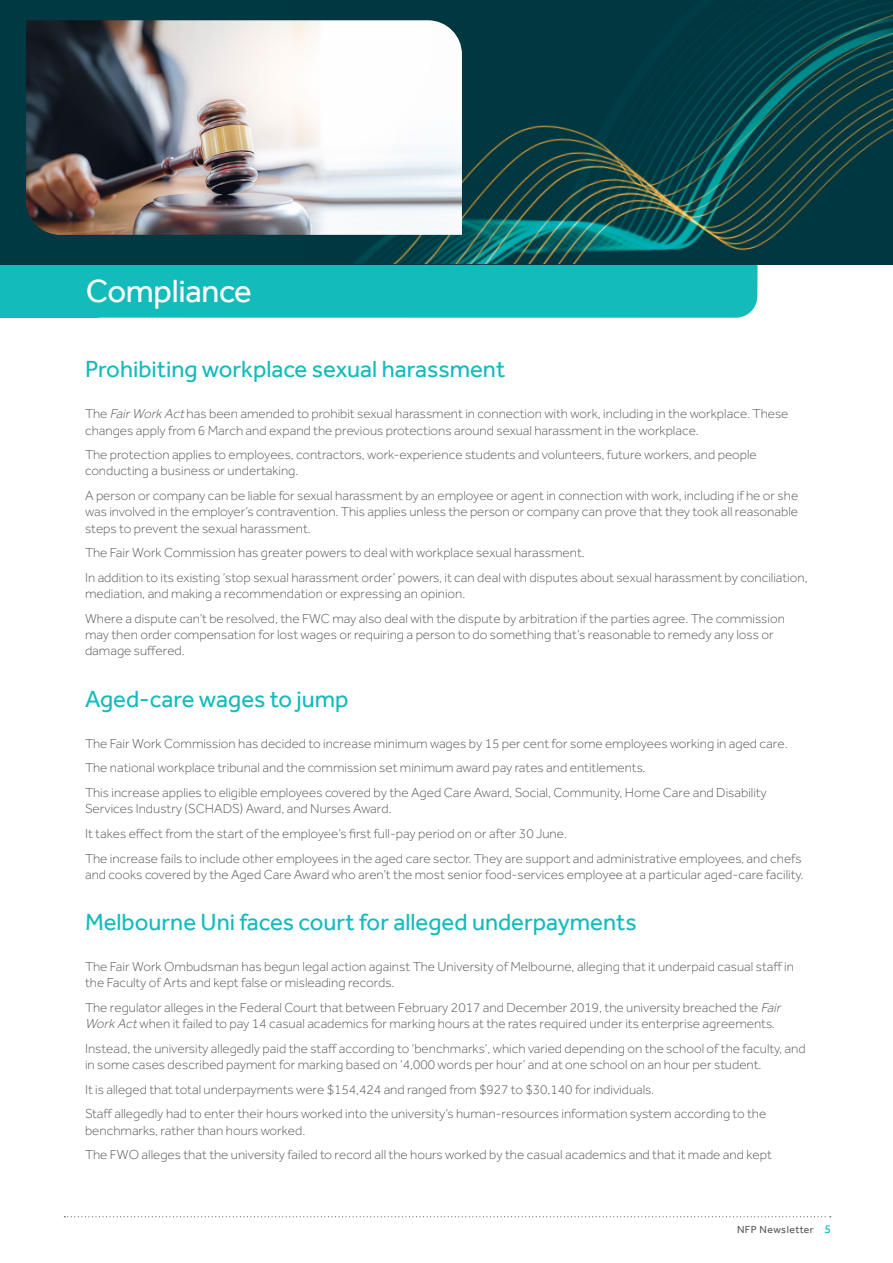
<style>
.page{position:relative;width:893px;height:1263px;background:#fff}
.page>*{position:absolute;margin:0;border:0;box-sizing:border-box;transform-origin:0 0}
.t1{font:33px "Effra";letter-spacing:-.01em;color:#fff}
.t2{font:24px "Effra";color:#14bbbb}
.t3{font:300 13.5px/16.2px "Effra";color:#58595b}
.t4{font:10.5px "Effra";letter-spacing:.04em;color:#58595b}
.s1{font-style:italic}
.s2{font-size:12px;color:#00b5b4}
</style>
<div class="page">
<svg style="left:64px;top:1216px;width:767px;height:1px"></svg>
<div style="left:98px;top:264px;width:660px;height:54px;background:#14bbbb"></div>
<div style="left:0;top:260px;width:98px;height:58px;background:#14bbbb"></div>
<div style="left:0;top:0;width:893px;height:264px;background:#003942"></div>
<img style="left:354px;top:0;width:539px;height:264px">
<img style="left:26px;top:20px;width:436px;height:215px">
<h1 class="t1" style="left:86px;top:272px;width:167px">Compliance</h1>
<h2 class="t2" style="left:85px;top:355px;width:422px">Prohibiting workplace sexual harassment</h2>
<p class="t3" style="left:85px;top:406px;width:705px">The <span class="s1">FairWork Act</span>has been amended to prohibit sexual harassment in connection with work, including in the workplace. These changes apply from 6 March and expand the previous protections around sexual harassment in the workplace.</p>
<p class="t3" style="left:85px;top:447px;width:673px">The protection applies to employees, contractors, work-experience students and volunteers, future workers, and people conducting a business or undertaking.</p>
<p class="t3" style="left:85px;top:487px;width:715px;text-align:justify">A person or company can be liable for sexual harassment by an employee or agent in connection with work, including if he or she was involved in the employer’s contravention. This applies unless the person or company can prove that they took all reasonable steps to prevent the sexual harassment.</p>
<p class="t3" style="left:85px;top:540px;width:724px;line-height:24.8px">The Fair Work Commission has greater powers to deal with workplace sexual harassment.<br>In addition to its existing ‘stop sexual harassment order’ powers, it can deal with disputes about sexual harassment by conciliation,</p>
<p class="t3" style="left:85px;top:581px;width:701px;line-height:24.8px">mediation, and making a recommendation or expressing an opinion.<br>Where a dispute can’t be resolved, the FWC may also deal with the dispute by arbitration if the parties agree. The commission</p>
<p class="t3" style="left:85px;top:626px;width:690px">may then order compensation for lost wages or requiring a person to do something that’s reasonable to remedy any loss or damage suffered.</p>
<h2 class="t2" style="left:85px;top:685px;width:265px">Aged-care wages to jump</h2>
<p class="t3" style="left:85px;top:730px;width:704px;line-height:24.8px">The Fair Work Commission has decided to increase minimum wages by 15 per cent for some employees working in aged care.<br>The national workplace tribunal and the commission set minimum award pay rates and entitlements.<br>This increase applies to eligible employees covered by the Aged Care Award, Social, Community, Home Care and Disability</p>
<p class="t3" style="left:85px;top:796px;width:718px;line-height:24.8px">Services Industry (SCHADS) Award, and Nurses Award.<br>It takes effect from the start of the employee’s first full-pay period on or after 30 June.<br>The increase fails to include other employees in the aged care sector. They are support and administrative employees, and chefs</p>
<p class="t3" style="left:85px;top:866px;width:720px">and cooks covered by the Aged Care Award who aren’t the most senior food-services employee at a particular aged-care facility.</p>
<h2 class="t2" style="left:85px;top:908px;width:553px">Melbourne Uni faces court for alleged underpayments</h2>
<p class="t3" style="left:85px;top:958px;width:710px">The Fair Work Ombudsman has begun legal action against The University of Melbourne, alleging that it underpaid casual staff in the Faculty of Arts and kept false or misleading records.</p>
<p class="t3" style="left:85px;top:999px;width:700px">The regulator alleges in the Federal Court that between February 2017 and December 2019, the university breached the <span class="s1">Fair<br>Work Act</span>when it failed to pay 14 casual academics for marking hours at the rates required under its enterprise agreements.</p>
<p class="t3" style="left:85px;top:1040px;width:722px">Instead, the university allegedly paid the staff according to ‘benchmarks’, which varied depending on the school of the faculty, and in some cases described payment for marking based on ‘4,000 words per hour’ and at one school on an hour per student.</p>
<p class="t3" style="left:85px;top:1077px;width:683px;line-height:24.8px">It is alleged that total underpayments were $154,424 and ranged from $927 to $30,140 for individuals.<br>Staff allegedly had to enter their hours worked into the university’s human-resources information system according to the</p>
<p class="t3" style="left:85px;top:1117px;width:688px;line-height:24.8px">benchmarks, rather than hours worked.<br>The FWO alleges that the university failed to record all the hours worked by the casual academics and that it made and kept</p>
<p class="t4" style="left:737px;top:1223px;width:95px">NFP Newsletter <span class="s2">5</span></p>
</div>
